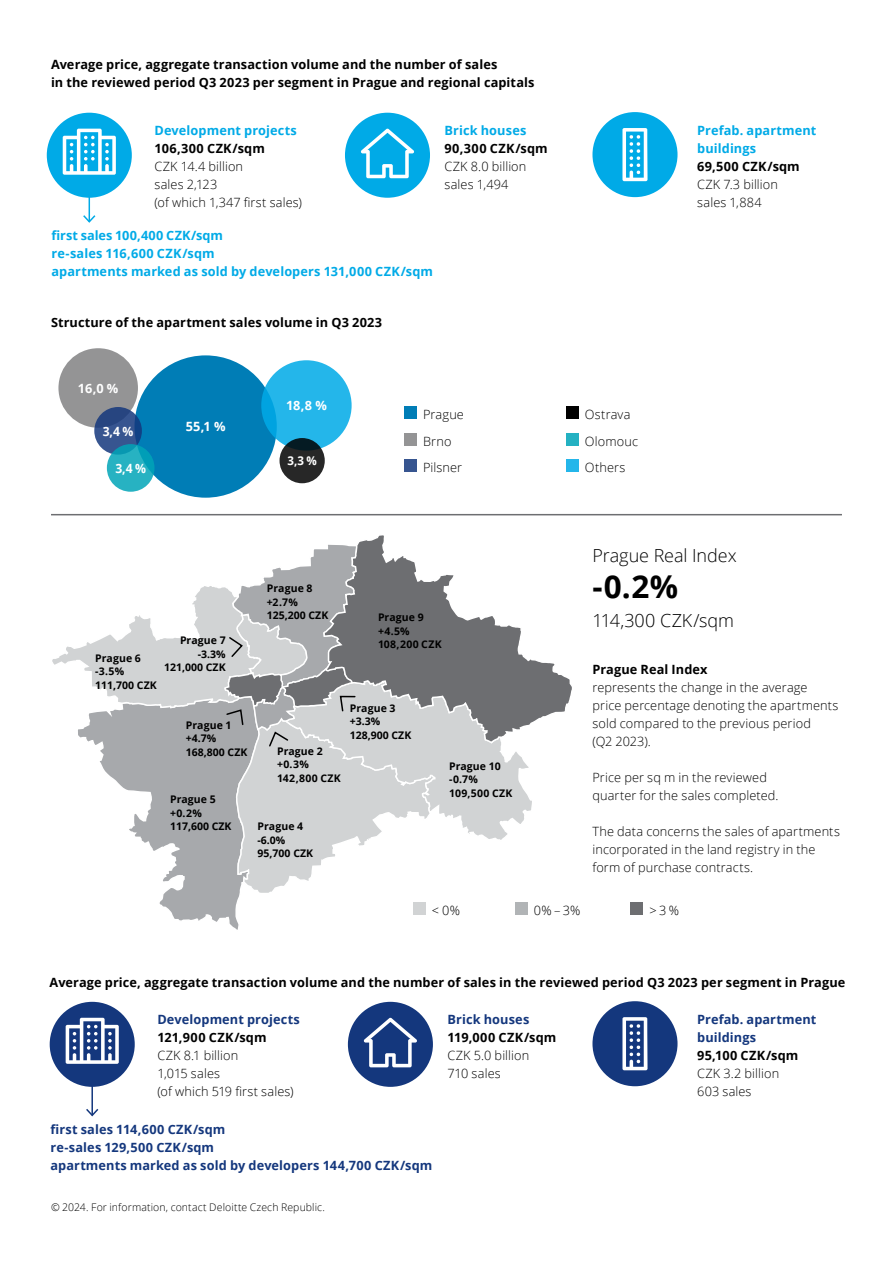
<style>
.page{position:relative;width:893px;height:1263px;background:#fff}
.page>*{position:absolute;margin:0;border:0;box-sizing:border-box;transform-origin:0 0}
.t1{font:700 31.5px "Open Sans";color:#000}
.t2{font:300 18px "Open Sans";letter-spacing:-.005em;color:#000}
.t3{font:300 12.75px/18px "Open Sans";letter-spacing:.01em;color:#000}
.t4{font:700 12.75px/18px "Open Sans";letter-spacing:.01em;color:#000}
.t5{font:700 12.75px/18px "Open Sans";letter-spacing:.01em;color:#00aae7}
.t6{font:700 12.75px/18px "Open Sans";letter-spacing:.01em;color:#14377d}
.t7{font:700 12.75px "Open Sans";color:#fff}
.t8{font:700 12.75px "Open Sans";letter-spacing:.03em;color:#000}
.t9{font:700 12.75px "Open Sans";color:#fff;scale:.95 1}
.t10{font:700 12.15px "Open Sans";color:#fff;scale:.95 1}
.t11{font:700 10.5px/13.5px "Open Sans";color:#000}
.t12{font:300 10.5px "Open Sans";letter-spacing:.01em;color:#000}
</style>
<div class="page">
<svg style="left:47px;top:113px;width:85px;height:85px"></svg>
<svg style="left:50px;top:1002px;width:85px;height:85px"></svg>
<svg style="left:345px;top:113px;width:85px;height:85px"></svg>
<svg style="left:348px;top:1002px;width:85px;height:85px"></svg>
<svg style="left:592px;top:112px;width:85px;height:85px"></svg>
<svg style="left:592px;top:1001px;width:85px;height:85px"></svg>
<hr style="left:51px;top:514px;width:791px;height:1px;background:#6d6e71">
<hr style="left:91px;top:1082px;width:2px;height:33px;background:#14377d">
<svg style="left:86px;top:1107px;width:13px;height:10px"></svg>
<hr style="left:89px;top:189px;width:1px;height:33px;background:#00aae7">
<svg style="left:83px;top:214px;width:13px;height:9px"></svg>
<div style="left:134px;top:355px;width:143px;height:143px;background:#007db6;border-radius:50%"></div>
<div style="left:58px;top:348px;width:80px;height:80px;background:#949495;border-radius:50%"></div>
<svg style="left:261px;top:360px;width:91px;height:91px;background:#23b5e9"></svg>
<svg style="left:280px;top:438px;width:45px;height:45px;background:#222728"></svg>
<svg style="left:94px;top:407px;width:48px;height:48px;background:#30508b"></svg>
<svg style="left:107px;top:444px;width:47px;height:48px;background:#21adbf"></svg>
<div style="left:404px;top:406px;width:13px;height:13px;background:#007db6"></div>
<div style="left:404px;top:433px;width:13px;height:13px;background:#949495"></div>
<div style="left:404px;top:459px;width:13px;height:13px;background:#375590"></div>
<div style="left:566px;top:406px;width:12px;height:13px;background:#000"></div>
<div style="left:566px;top:433px;width:12px;height:13px;background:#24b1c2"></div>
<div style="left:566px;top:459px;width:12px;height:13px;background:#24b6ea"></div>
<svg style="left:359px;top:535px;width:213px;height:186px"></svg>
<svg style="left:52px;top:543px;width:482px;height:387px"></svg>
<div style="left:413px;top:902px;width:12px;height:12px;background:#d1d3d4"></div>
<div style="left:515px;top:902px;width:12px;height:13px;background:#b1b4b6"></div>
<div style="left:630px;top:902px;width:13px;height:13px;background:#6d6e71"></div>
<p class="t4" style="left:51px;top:55px;width:485px">Average price, aggregate transaction volume and the number of sales<br>in the reviewed period Q3 2023 per segment in Prague and regional capitals</p>
<p class="t5" style="left:154px;top:121px;width:144px">Development projects</p>
<p class="t4" style="left:154px;top:139px;width:112px">106,300 CZK/sqm</p>
<p class="t3" style="left:154px;top:157px;width:149px">CZK 14.4 billion<br>sales 2,123<br>(of which 1,347 first sales)</p>
<p class="t5" style="left:444px;top:121px;width:83px">Brick houses</p>
<p class="t8" style="left:444px;top:140px;width:105px">90,300 CZK/sqm</p>
<p class="t3" style="left:444px;top:157px;width:83px">CZK 8.0 billion sales 1,494</p>
<p class="t5" style="left:52px;top:226px;width:383px">first sales 100,400 CZK/sqm<br>re-sales 116,600 CZK/sqm<br>apartments marked as sold by developers 131,000 CZK/sqm</p>
<p class="t4" style="left:51px;top:313px;width:333px">Structure of the apartment sales volume in Q3 2023</p>
<p class="t7" style="left:78px;top:379px;width:42px">16,0 %</p>
<p class="t9" style="left:103px;top:422px;width:34px">3,4 %</p>
<p class="t9" style="left:115px;top:459px;width:34px">3,4 %</p>
<p class="t7" style="left:186px;top:418px;width:41px">55,1 %</p>
<p class="t7" style="left:286px;top:397px;width:42px">18,8 %</p>
<p class="t10" style="left:287px;top:452px;width:32px">3,3 %</p>
<p class="t3" style="left:423px;top:401px;width:42px;line-height:26.5px">Prague<br>Brno<br>Pilsner</p>
<p class="t3" style="left:585px;top:401px;width:55px;line-height:26.5px">Ostrava<br>Olomouc<br>Others</p>
<p class="t5" style="left:697px;top:121px;width:121px">Prefab. apartment buildings</p>
<p class="t4" style="left:697px;top:157px;width:104px">69,500 CZK/sqm</p>
<p class="t3" style="left:697px;top:175px;width:82px">CZK 7.3 billion sales 1,884</p>
<p class="t11" style="left:95px;top:651px;width:63px">Prague 6 -3.5%<br>111,700 CZK</p>
<p class="t11" style="left:164px;top:633px;width:63px;text-align:right">Prague 7 -3.3%<br>121,000 CZK</p>
<p class="t11" style="left:186px;top:718px;width:63px">Prague 1 +4.7%<br>168,800 CZK</p>
<p class="t11" style="left:170px;top:792px;width:63px">Prague 5 +0.2%<br>117,600 CZK</p>
<p class="t11" style="left:267px;top:581px;width:63px">Prague 8 +2.7%<br>125,200 CZK</p>
<p class="t11" style="left:378px;top:610px;width:65px">Prague 9 +4.5%<br>108,200 CZK</p>
<p class="t11" style="left:277px;top:744px;width:65px">Prague 2 +0.3%<br>142,800 CZK</p>
<p class="t11" style="left:258px;top:819px;width:57px">Prague 4 -6.0%<br>95,700 CZK</p>
<p class="t11" style="left:350px;top:701px;width:63px">Prague 3 +3.3%<br>128,900 CZK</p>
<p class="t11" style="left:449px;top:759px;width:65px">Prague 10 -0.7%<br>109,500 CZK</p>
<h2 class="t2" style="left:592px;top:543px;width:146px">Prague Real Index</h2>
<h1 class="t1" style="left:592px;top:564px;width:87px">-0.2%</h1>
<h2 class="t2" style="left:592px;top:608px;width:143px">114,300 CZK/sqm</h2>
<p class="t4" style="left:592px;top:660px;width:117px">Prague Real Index</p>
<p class="t3" style="left:592px;top:678px;width:247px">represents the change in the average price percentage denoting the apartments sold compared to the previous period<br>(Q2 2023).</p>
<p class="t3" style="left:592px;top:768px;width:188px">Price per sq m in the reviewed quarter for the sales completed.</p>
<p class="t3" style="left:592px;top:822px;width:249px">The data concerns the sales of apartments incorporated in the land registry in the form of purchase contracts.</p>
<p class="t3" style="left:432px;top:901px;width:30px">&lt; 0%</p>
<p class="t3" style="left:534px;top:901px;width:48px">0% – 3%</p>
<p class="t3" style="left:649px;top:901px;width:31px">&gt; 3 %</p>
<p class="t4" style="left:50px;top:973px;width:797px">Average price, aggregate transaction volume and the number of sales in the reviewed period Q3 2023 per segment in Prague</p>
<p class="t6" style="left:157px;top:1010px;width:144px">Development projects</p>
<p class="t4" style="left:157px;top:1028px;width:111px">121,900 CZK/sqm</p>
<p class="t3" style="left:157px;top:1046px;width:138px">CZK 8.1 billion<br>1,015 sales<br>(of which 519 first sales)</p>
<p class="t6" style="left:50px;top:1120px;width:383px">first sales 114,600 CZK/sqm<br>re-sales 129,500 CZK/sqm<br>apartments marked as sold by developers 144,700 CZK/sqm</p>
<p class="t12" style="left:51px;top:1200px;width:275px">© 2024. For information, contact Deloitte Czech Republic.</p>
<p class="t6" style="left:447px;top:1010px;width:83px">Brick houses</p>
<p class="t4" style="left:447px;top:1028px;width:110px">119,000 CZK/sqm</p>
<p class="t3" style="left:447px;top:1046px;width:83px">CZK 5.0 billion<br>710 sales</p>
<p class="t6" style="left:697px;top:1010px;width:121px">Prefab. apartment buildings</p>
<p class="t4" style="left:697px;top:1046px;width:103px">95,100 CZK/sqm</p>
<p class="t3" style="left:697px;top:1064px;width:83px">CZK 3.2 billion<br>603 sales</p>
</div>
